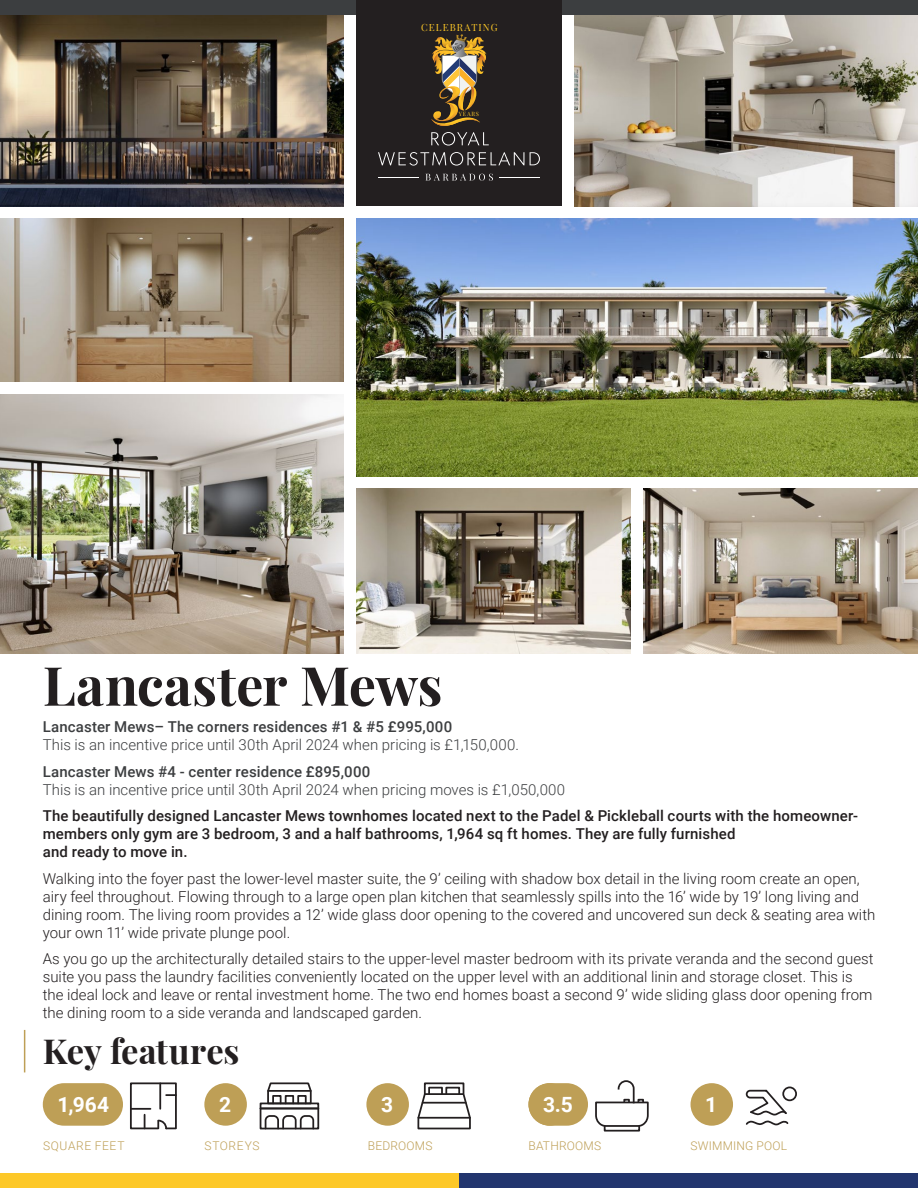
<style>
.page{position:relative;width:918px;height:1188px;background:#fff}
.page>*{position:absolute;margin:0;border:0;box-sizing:border-box;transform-origin:0 0}
.RW_Sales_Sheet_Title{font:700 54px "Playfair Display";color:#231f20}
.RWM_Bold_Header{font:700 34.5px "Playfair Display";color:#231f20}
.t1{font:700 21px "Roboto";color:#fff}
.RWM_Regular_Para{font:300 15px/18px "Roboto";color:#231f20}
.RWM_Regular_Para-2{font:300 15px/18px "Roboto";color:#3c3e40}
.RWM_Regular_Para-3{font:500 15px/18px "Roboto";letter-spacing:.01em;color:#231f20}
.t2{font:300 12px "Roboto";letter-spacing:.02em;color:#be9f56}
.t3{font:300 12px "Roboto";letter-spacing:.055em;color:#be9f56}
.t4{font:300 12px "Roboto";letter-spacing:.05em;color:#be9f56}
.t5{font:9.75px "Playfair Display";letter-spacing:.105em;color:#fdc828}
.t6{font:5.7px "Playfair Display";letter-spacing:.12em;color:#fdc828}
.s1{font-weight:500}
</style>
<div class="page">
<img style="left:356px;top:219px;width:562px;height:257px">
<img style="left:0;top:15px;width:344px;height:191px">
<img style="left:356px;top:489px;width:275px;height:165px">
<img style="left:644px;top:489px;width:274px;height:165px">
<img style="left:574px;top:15px;width:344px;height:191px">
<img style="left:0;top:219px;width:344px;height:163px">
<img style="left:0;top:395px;width:344px;height:259px">
<div style="left:204px;top:1083px;width:43px;height:43px;background:#be9f56;border-radius:50%"></div>
<div style="left:691px;top:1083px;width:42px;height:43px;background:#be9f56;border-radius:50%"></div>
<svg style="left:266px;top:1082px;width:47px;height:21px"></svg>
<div style="left:260px;top:1103px;width:59px;height:26px;border:2px solid #231f20"></div>
<hr style="left:261px;top:1108px;width:57px;height:1px;background:#231f20">
<svg style="left:264px;top:1115px;width:51px;height:14px"></svg>
<hr style="left:268px;top:1090px;width:43px;height:2px;background:#231f20">
<svg style="left:130px;top:1082px;width:47px;height:47px"></svg>
<svg style="left:417px;top:1082px;width:54px;height:47px"></svg>
<hr style="left:425px;top:1093px;width:39px;height:2px;background:#231f20">
<hr style="left:423px;top:1102px;width:43px;height:2px;background:#231f20">
<hr style="left:418px;top:1117px;width:52px;height:2px;background:#231f20">
<div style="left:604px;top:1125px;width:36px;height:7px;border:2px solid #231f20"></div>
<svg style="left:595px;top:1080px;width:54px;height:48px"></svg>
<div style="left:782px;top:1087px;width:15px;height:14px;border:2px solid #231f20;border-radius:50%"></div>
<svg style="left:746px;top:1087px;width:44px;height:38px"></svg>
<hr style="left:24px;top:1030px;width:1px;height:42px;background:#be9f56">
<div style="left:366px;top:1083px;width:43px;height:43px;background:#be9f56;border-radius:50%"></div>
<div style="left:43px;top:1083px;width:80px;height:43px;background:#be9f56;border-radius:21px"></div>
<div style="left:528px;top:1083px;width:60px;height:43px;background:#be9f56;border-radius:21px"></div>
<div style="left:0;top:0;width:918px;height:15px;background:#3c3e40"></div>
<div style="left:0;top:1173px;width:460px;height:15px;background:#fdc828"></div>
<div style="left:460px;top:1173px;width:458px;height:15px;background:#22356e"></div>
<div style="left:356px;top:0;width:206px;height:206px;background:#231f20"></div>
<svg style="left:378px;top:152px;width:146px;height:14px"></svg>
<svg style="left:530px;top:152px;width:10px;height:13px"></svg>
<svg style="left:426px;top:174px;width:67px;height:7px"></svg>
<hr style="left:500px;top:177px;width:40px;height:1px;background:#fff">
<hr style="left:378px;top:177px;width:41px;height:1px;background:#fff">
<svg style="left:431px;top:34px;width:58px;height:112px"></svg>
<p class="t5" style="left:421px;top:20px;width:78px">CELEBRATING</p>
<p class="t6" style="left:459px;top:109px;width:22px">YEARS</p>
<p class="RW_Sales_Sheet_Title" style="left:43px;top:643px;width:401px">Lancaster Mews</p>
<p class="RWM_Regular_Para-2" style="left:43px;top:717px;width:478px"><span class="s1">Lancaster Mews– The corners residences #1 &amp; #5 £995,000<br></span>This is an incentive price until 30th April 2024 when pricing is £1,150,000.</p>
<p class="RWM_Regular_Para-2" style="left:43px;top:762px;width:524px"><span class="s1">Lancaster Mews #4 - center residence £895,000<br></span>This is an incentive price until 30th April 2024 when pricing moves is £1,050,000</p>
<p class="RWM_Regular_Para-3" style="left:43px;top:806px;width:817px">The beautifully designed Lancaster Mews townhomes located next to the Padel &amp; Pickleball courts with the homeowner&shy;members only gym are 3 bedroom, 3 and a half bathrooms, 1,964 sq ft homes. They are fully furnished<br>and ready to move in.</p>
<p class="RWM_Regular_Para" style="left:43px;top:869px;width:834px">Walking into the foyer past the lower-level master suite, the 9’ ceiling with shadow box detail in the living room create an open, airy feel throughout. Flowing through to a large open plan kitchen that seamlessly spills into the 16’ wide by 19’ long living and dining room. The living room provides a 12’ wide glass door opening to the covered and uncovered sun deck &amp; seating area with your own 11’ wide private plunge pool.</p>
<p class="RWM_Regular_Para" style="left:43px;top:949px;width:832px">As you go up the architecturally detailed stairs to the upper-level master bedroom with its private veranda and the second guest suite you pass the laundry facilities conveniently located on the upper level with an additional linin and storage closet. This is the ideal lock and leave or rental investment home. The two end homes boast a second 9’ wide sliding glass door opening from the dining room to a side veranda and landscaped garden.</p>
<p class="RWM_Bold_Header" style="left:43px;top:1024px;width:198px">Key features</p>
<p class="t1" style="left:57px;top:1090px;width:53px">1,964</p>
<p class="t1" style="left:381px;top:1090px;width:14px">3</p>
<p class="t1" style="left:543px;top:1090px;width:31px">3.5</p>
<p class="t1" style="left:219px;top:1090px;width:14px">2</p>
<p class="t1" style="left:705px;top:1090px;width:14px">1</p>
<p class="t3" style="left:43px;top:1137px;width:83px">SQUARE FEET</p>
<p class="t4" style="left:205px;top:1137px;width:57px">STOREYS</p>
<p class="t2" style="left:368px;top:1137px;width:66px">BEDROOMS</p>
<p class="t2" style="left:528px;top:1137px;width:74px">BATHROOMS</p>
<p class="t2" style="left:691px;top:1137px;width:98px">SWIMMING POOL</p>
</div>
